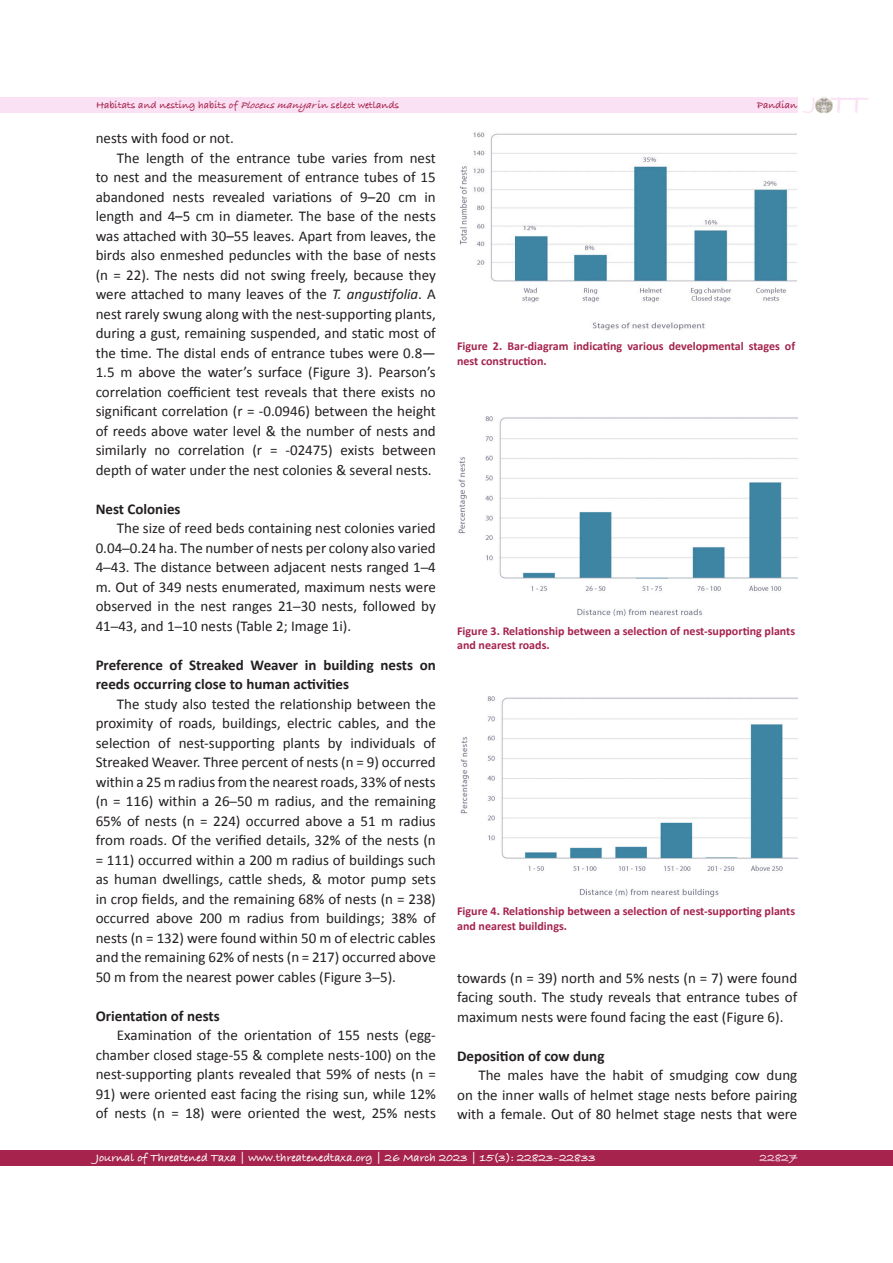
<style>
.page{position:relative;width:893px;height:1263px;background:#fff}
.page>*{position:absolute;margin:0;border:0;box-sizing:border-box;transform-origin:0 0}
.t1{font:700 28.95px "Bradley Hand ITCTT";color:#fbe1f4}
.t2{font:15px/19.5px "Calibri";color:#231f20;text-align:justify}
.t3{font:700 15px/19.5px "Calibri";color:#231f20}
.t4{font:700 12px/14.4px "Calibri";color:#a5234c}
.t5{font:700 12px "Bradley Hand ITCTT";color:#fff}
.t6{font:700 12px "Bradley Hand ITCTT";color:#fbe1f4}
.t7{font:700 10.5px "Bradley Hand ITCTT";color:#a5234c}
.s1{font-style:italic}
</style>
<div class="page">
<div style="left:0;top:97px;width:797px;height:16px;background:#fbe1f4"></div>
<div style="left:0;top:1150px;width:893px;height:16px;background:#a5234c"></div>
<img style="left:815px;top:97px;width:17px;height:16px">
<img style="left:473px;top:132px;width:324px;height:199px">
<img style="left:460px;top:166px;width:7px;height:79px">
<img style="left:458px;top:416px;width:339px;height:200px">
<img style="left:460px;top:696px;width:337px;height:201px">
<h1 class="t1" style="left:811px;top:82px;width:57px"><sup>J</sup> TT</h1>
<p class="t7" style="left:96px;top:97px;width:305px">Habitats and nesting habits of <span class="s1">Ploceusmanyar</span>in select wetlands</p>
<p class="t7" style="left:757px;top:97px;width:42px">Pandian</p>
<p class="t2" style="left:96px;top:128px;width:140px">nests with food or not.</p>
<p class="t2" style="left:96px;top:148px;width:342px;text-indent:21px">The length of the entrance tube varies from nest to nest and the measurement of entrance tubes of 15 abandoned nests revealed variations of 9–20 cm in length and 4–5 cm in diameter. The base of the nests was attached with 30–55 leaves. Apart from leaves, the birds also enmeshed peduncles with the base of nests (n = 22). The nests did not swing freely, because they were attached to many leaves of the <span class="s1">T. angustifolia</span>. A nest rarely swung along with the nest-supporting plants, during a gust, remaining suspended, and static most of the time. The distal ends of entrance tubes were 0.8— 1.5 m above the water’s surface (Figure 3). Pearson’s correlation coefficient test reveals that there exists no significant correlation (r = -0.0946) between the height of reeds above water level &amp; the number of nests and similarly no correlation (r = -02475) exists between depth of water under the nest colonies &amp; several nests.</p>
<p class="t3" style="left:96px;top:499px;width:86px">Nest Colonies</p>
<p class="t2" style="left:96px;top:518px;width:342px;text-indent:21px">The size of reed beds containing nest colonies varied 0.04─0.24 ha. The number of nests per colony also varied 4─43. The distance between adjacent nests ranged 1─4 m. Out of 349 nests enumerated, maximum nests were observed in the nest ranges 21─30 nests, followed by 41─43, and 1─10 nests (Table 2; Image 1i).</p>
<p class="t3" style="left:96px;top:655px;width:342px">Preference of Streaked Weaver in building nests on reeds occurring close to human activities</p>
<p class="t2" style="left:96px;top:694px;width:342px;text-indent:21px">The study also tested the relationship between the proximity of roads, buildings, electric cables, and the selection of nest-supporting plants by individuals of Streaked Weaver. Three percent of nests (n = 9) occurred within a 25 m radius from the nearest roads, 33% of nests (n = 116) within a 26─50 m radius, and the remaining 65% of nests (n = 224) occurred above a 51 m radius from roads. Of the verified details, 32% of the nests (n = 111) occurred within a 200 m radius of buildings such as human dwellings, cattle sheds, &amp; motor pump sets in crop fields, and the remaining 68% of nests (n = 238) occurred above 200 m radius from buildings; 38% of nests (n = 132) were found within 50 m of electric cables and the remaining 62% of nests (n = 217) occurred above 50 m from the nearest power cables (Figure 3─5).</p>
<p class="t3" style="left:96px;top:1006px;width:126px">Orientation of nests</p>
<p class="t2" style="left:96px;top:1025px;width:342px;text-indent:21px">Examination of the orientation of 155 nests (egg&shy;chamber closed stage-55 &amp; complete nests-100) on the nest-supporting plants revealed that 59% of nests (n =</p>
<p class="t2" style="left:96px;top:1084px;width:342px">91) were oriented east facing the rising sun, while 12% of nests (n = 18) were oriented the west, 25% nests</p>
<p class="t4" style="left:457px;top:339px;width:340px">Figure 2. Bar-diagram indicating various developmental stages of nest construction.</p>
<p class="t4" style="left:457px;top:623px;width:340px">Figure 3. Relationship between a selection of nest-supporting plants and nearest roads.</p>
<p class="t4" style="left:457px;top:904px;width:340px">Figure 4. Relationship between a selection of nest-supporting plants and nearest buildings.</p>
<p class="t2" style="left:457px;top:968px;width:342px">towards (n = 39) north and 5% nests (n = 7) were found facing south. The study reveals that entrance tubes of maximum nests were found facing the east (Figure 6).</p>
<p class="t3" style="left:457px;top:1046px;width:149px">Deposition of cow dung</p>
<p class="t2" style="left:457px;top:1066px;width:342px;text-indent:21px">The males have the habit of smudging cow dung on the inner walls of helmet stage nests before pairing with a female. Out of 80 helmet stage nests that were</p>
<p class="t5" style="left:96px;top:1149px;width:501px">Journal of Threatened Taxa | www.threatenedtaxa.org | 26 March 2023 | 15(3): 22823–22833</p>
<p class="t6" style="left:760px;top:1149px;width:39px">22827</p>
</div>
